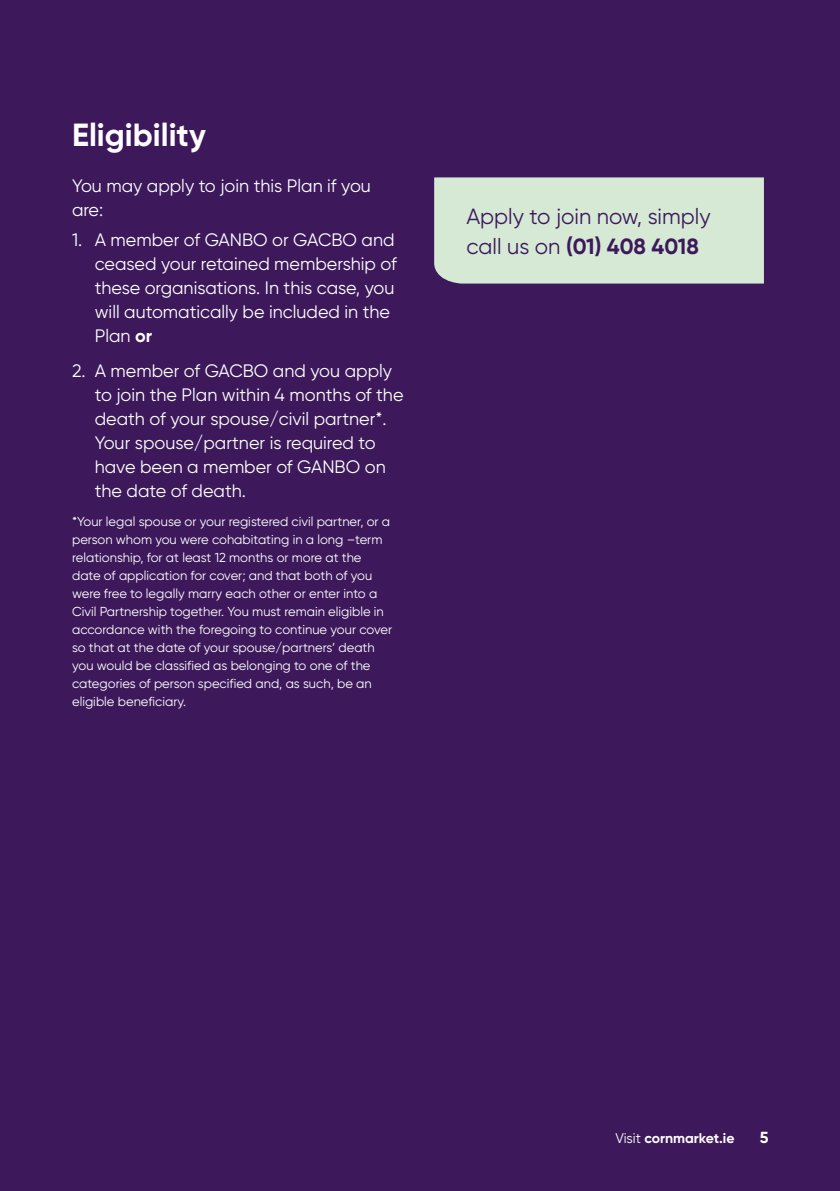
<style>
.page{position:relative;width:840px;height:1191px;background:#fff}
.page>*{position:absolute;margin:0;border:0;box-sizing:border-box;transform-origin:0 0}
.t1{font:700 32px "Gilroy";color:#fff}
.t2{font:22px/30px "Gilroy";color:#3d195b}
.t3{font:18px/24px "Gilroy";color:#fff}
.t4{font:700 16px "Gilroy";color:#fff}
.t5{font:700 14px "Gilroy";color:#fff}
.t6{font:13px/18px "Gilroy";color:#fff}
.s1{font-weight:700}
.s2{font-weight:400}
</style>
<div class="page">
<div style="left:0;top:0;width:839px;height:1191px;background:#3d195b"></div>
<div style="left:434px;top:177px;width:329px;height:106px;background:#d5e9d5"></div>
<h1 class="t1" style="left:72px;top:115px;width:135px">Eligibility</h1>
<h3 class="t3" style="left:72px;top:173px;width:300px">You may apply to join this Plan if you are:</h3>
<h3 class="t3" style="left:95px;top:227px;width:303px;text-indent:-23px">1. A member of GANBO or GACBO and ceased your retained membership of these organisations. In this case, you will automatically be included in the<br>Plan <span class="s1">or</span></h3>
<h3 class="t3" style="left:95px;top:358px;width:310px;text-indent:-23px">2. A member of GACBO and you apply to join the Plan within 4 months of the death of your spouse/civil partner*.<br>Your spouse/partner is required to have been a member of GANBO on the date of death.</h3>
<p class="t6" style="left:72px;top:512px;width:321px">*Your legal spouse or your registered civil partner, or a person whom you were cohabitating in a long –term relationship, for at least 12 months or more at the date of application for cover; and that both of you were free to legally marry each other or enter into a Civil Partnership together. You must remain eligible in accordance with the foregoing to continue your cover so that at the date of your spouse/partners’ death you would be classified as belonging to one of the categories of person specified and, as such, be an eligible beneficiary.</p>
<h2 class="t2" style="left:466px;top:201px;width:245px">Apply to join now, simply call us on <span class="s1">(01) 408 4018</span></h2>
<p class="t5" style="left:615px;top:1129px;width:120px"><span class="s2">Visit</span> cornmarket.ie</p>
<p class="t4" style="left:759px;top:1127px;width:10px">5</p>
</div>
